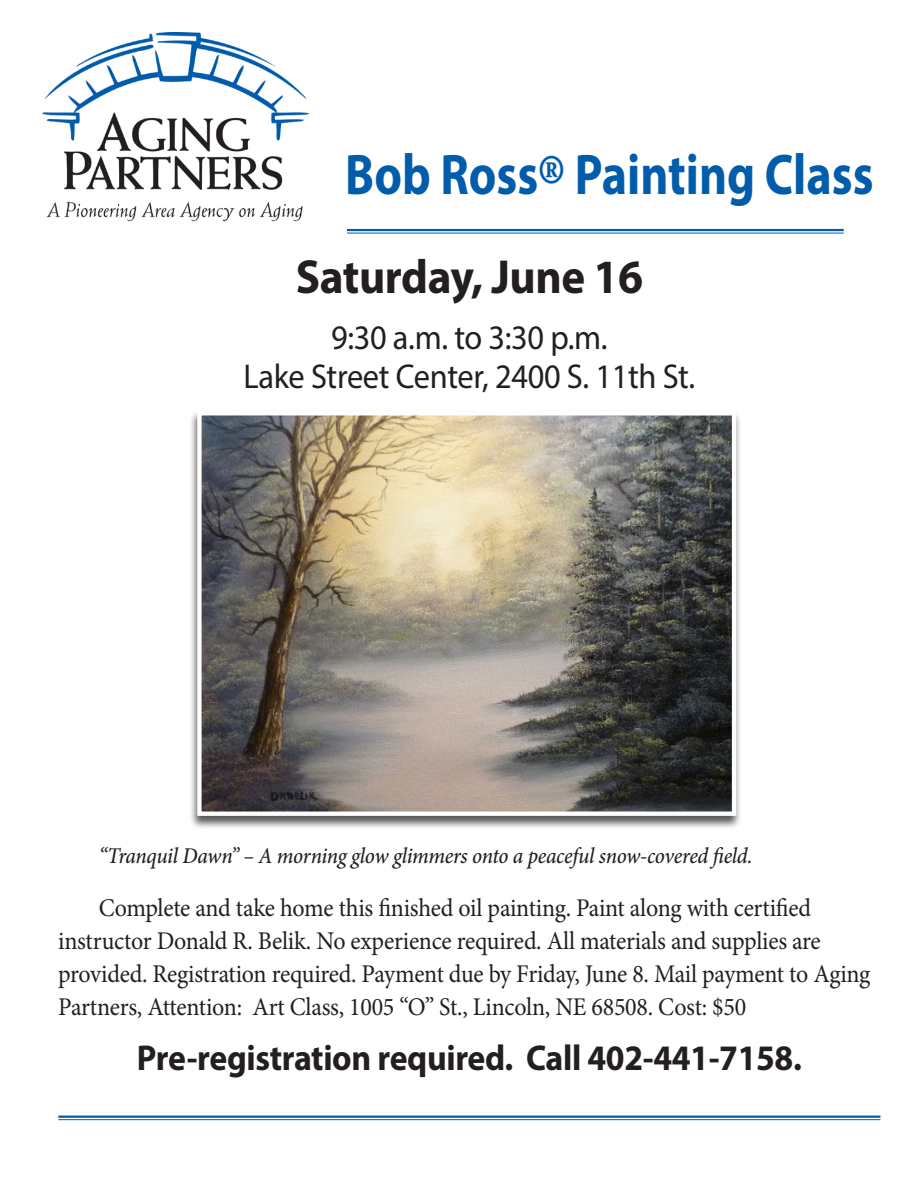
<style>
.page{position:relative;width:918px;height:1188px;background:#fff}
.page>*{position:absolute;margin:0;border:0;box-sizing:border-box;transform-origin:0 0}
.t1{font:700 57.6px "Myriad Pro";color:#015dab;scale:.83 1}
.Sub_Title{font:700 48px "Myriad Pro";letter-spacing:-.01em;color:#231f20;scale:.94 1}
.Sub_Title-2{font:700 36px "Myriad Pro";letter-spacing:-.01em;color:#231f20;scale:.94 1}
.Sub_Title-3{font:34.5px/39px "Myriad Pro";letter-spacing:-.01em;color:#231f20;text-align:center;scale:.94 1}
.Body_Text_Style{font:25.5px/33px "Minion Pro";letter-spacing:-.01em;color:#231f20;scale:.94 1}
.Body_Text_Style-2{font:italic 500 22.5px "Minion Pro";letter-spacing:-.015em;color:#231f20;scale:.94 1}
.s1{font-family:"Minion Std";font-weight:900}
</style>
<div class="page">
<img style="left:41px;top:32px;width:269px;height:190px">
<hr style="left:347px;top:229px;width:497px;height:2px;background:#015dab">
<hr style="left:347px;top:233px;width:497px;height:1px;background:#015dab">
<hr style="left:58px;top:1116px;width:822px;height:2px;background:#015dab">
<hr style="left:58px;top:1119px;width:822px;height:1px;background:#015dab">
<div style="left:189px;top:411px;width:553px;height:419px;background:#231f20;opacity:.75"></div>
<img style="left:202px;top:416px;width:529px;height:395px">
<div style="left:197px;top:411px;width:539px;height:405px;border:4px solid #fff"></div>
<p class="t1" style="left:345px;top:137px;width:638px">Bob Ross<span class="s1">®</span> Painting Class</p>
<p class="Sub_Title" style="left:296px;top:246px;width:371px">Saturday, June 16</p>
<p class="Sub_Title-3" style="left:243px;top:317px;width:482px">9:30 a.m. to 3:30 p.m.<br>Lake Street Center, 2400 S. 11th St.</p>
<p class="Body_Text_Style-2" style="left:99px;top:841px;width:697px">“Tranquil Dawn” – A morning glow glimmers onto a peaceful snow-covered field.</p>
<p class="Body_Text_Style" style="left:58px;top:892px;width:866px;text-indent:40px">Complete and take home this finished oil painting. Paint along with certified instructor Donald R. Belik. No experience required. All materials and supplies are provided. Registration required. Payment due by Friday, June 8. Mail payment to Aging Partners, Attention: Art Class, 1005 “O” St., Lincoln, NE 68508. Cost: $50</p>
<p class="Sub_Title-2" style="left:137px;top:1034px;width:709px">Pre-registration required. Call 402-441-7158.</p>
</div>
